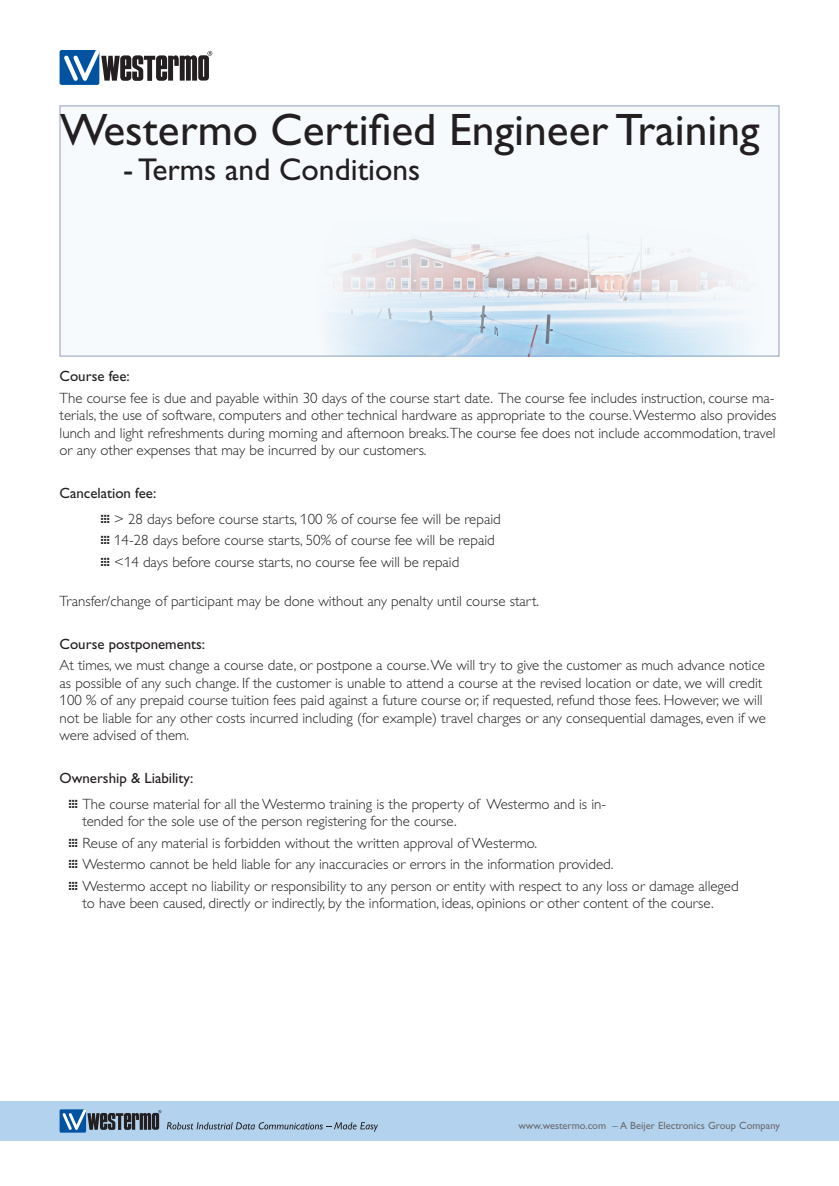
<style>
.page{position:relative;width:839px;height:1186px;background:#fff}
.page>*{position:absolute;margin:0;border:0;box-sizing:border-box;transform-origin:0 0}
.Hedline_page1{font:45.5px "Gill Alt One Mod";color:#231f20}
.Hedline2_page1{font:31.5px "Gill Alt One Mod";color:#231f20}
.Brödtext{font:300 14.88px/17.5px "Gill Alt One Mod";color:#231f20}
.Bullet1{font:300 14.88px/17.5px "Gill Alt One Mod";color:#231f20}
.Brödtext-2{font:14.88px "Gill Alt One Mod";color:#231f20}
.t1{font:10.5px "Gill Alt One Mod";color:#6c6d70}
.s1{font-weight:400}
</style>
<div class="page">
<div style="left:0;top:1101px;width:838px;height:40px;background:#b3d2ee"></div>
<div style="left:60px;top:1109px;width:26px;height:23px;background:#0153a1"></div>
<svg style="left:62px;top:1109px;width:99px;height:21px"></svg>
<svg style="left:167px;top:1122px;width:211px;height:9px"></svg>
<div style="left:60px;top:50px;width:39px;height:35px;background:#0153a1;border-radius:2px"></div>
<svg style="left:64px;top:50px;width:148px;height:31px"></svg>
<div style="left:60px;top:105px;width:719px;height:251px;background:#f6fafd;border:1px solid #8f9fba"></div>
<img style="left:299px;top:222px;width:479px;height:134px">
<p class="Hedline_page1" style="left:60px;top:105px;width:701px">Westermo Certified Engineer Training</p>
<p class="Hedline2_page1" style="left:123px;top:152px;width:299px">- Terms and Conditions</p>
<p class="Brödtext-2" style="left:60px;top:368px;width:72px">Course fee:</p>
<p class="Brödtext" style="left:60px;top:389px;width:718px">The course fee is due and payable within 30 days of the course start date. The course fee includes instruction, course ma&shy;terials, the use of software, computers and other technical hardware as appropriate to the course.Westermo also provides lunch and light refreshments during morning and afternoon breaks.The course fee does not include accommodation, travel or any other expenses that may be incurred by our customers.</p>
<p class="Brödtext-2" style="left:60px;top:485px;width:98px">Cancelation fee:</p>
<p class="Bullet1" style="left:100px;top:510px;width:402px"><span class="s1">…</span> &gt; 28 days before course starts, 100 % of course fee will be repaid</p>
<p class="Bullet1" style="left:100px;top:531px;width:396px"><span class="s1">…</span> 14-28 days before course starts, 50% of course fee will be repaid</p>
<p class="Bullet1" style="left:100px;top:553px;width:360px"><span class="s1">…</span> &lt;14 days before course starts, no course fee will be repaid</p>
<p class="Brödtext" style="left:60px;top:592px;width:481px">Transfer/change of participant may be done without any penalty until course start.</p>
<p class="Brödtext-2" style="left:60px;top:635px;width:147px">Course postponements:</p>
<p class="Brödtext" style="left:60px;top:656px;width:707px">At times, we must change a course date, or postpone a course.We will try to give the customer as much advance notice as possible of any such change. If the customer is unable to attend a course at the revised location or date, we will credit 100 % of any prepaid course tuition fees paid against a future course or, if requested, refund those fees. However, we will not be liable for any other costs incurred including (for example) travel charges or any consequential damages, even if we were advised of them.</p>
<p class="Brödtext-2" style="left:60px;top:770px;width:135px">Ownership &amp; Liability:</p>
<p class="Bullet1" style="left:82px;top:795px;width:525px;text-indent:-14px"><span class="s1">…</span> The course material for all the Westermo training is the property of Westermo and is in&shy;tended for the sole use of the person registering for the course.</p>
<p class="Bullet1" style="left:68px;top:834px;width:470px"><span class="s1">…</span> Reuse of any material is forbidden without the written approval of Westermo.</p>
<p class="Bullet1" style="left:68px;top:855px;width:546px"><span class="s1">…</span> Westermo cannot be held liable for any inaccuracies or errors in the information provided.</p>
<p class="Bullet1" style="left:82px;top:877px;width:657px;text-indent:-14px"><span class="s1">…</span> Westermo accept no liability or responsibility to any person or entity with respect to any loss or damage alleged to have been caused, directly or indirectly, by the information, ideas, opinions or other content of the course.</p>
<p class="t1" style="left:518px;top:1119px;width:263px">www.westermo.com – A Beijer Electronics Group Company</p>
</div>
